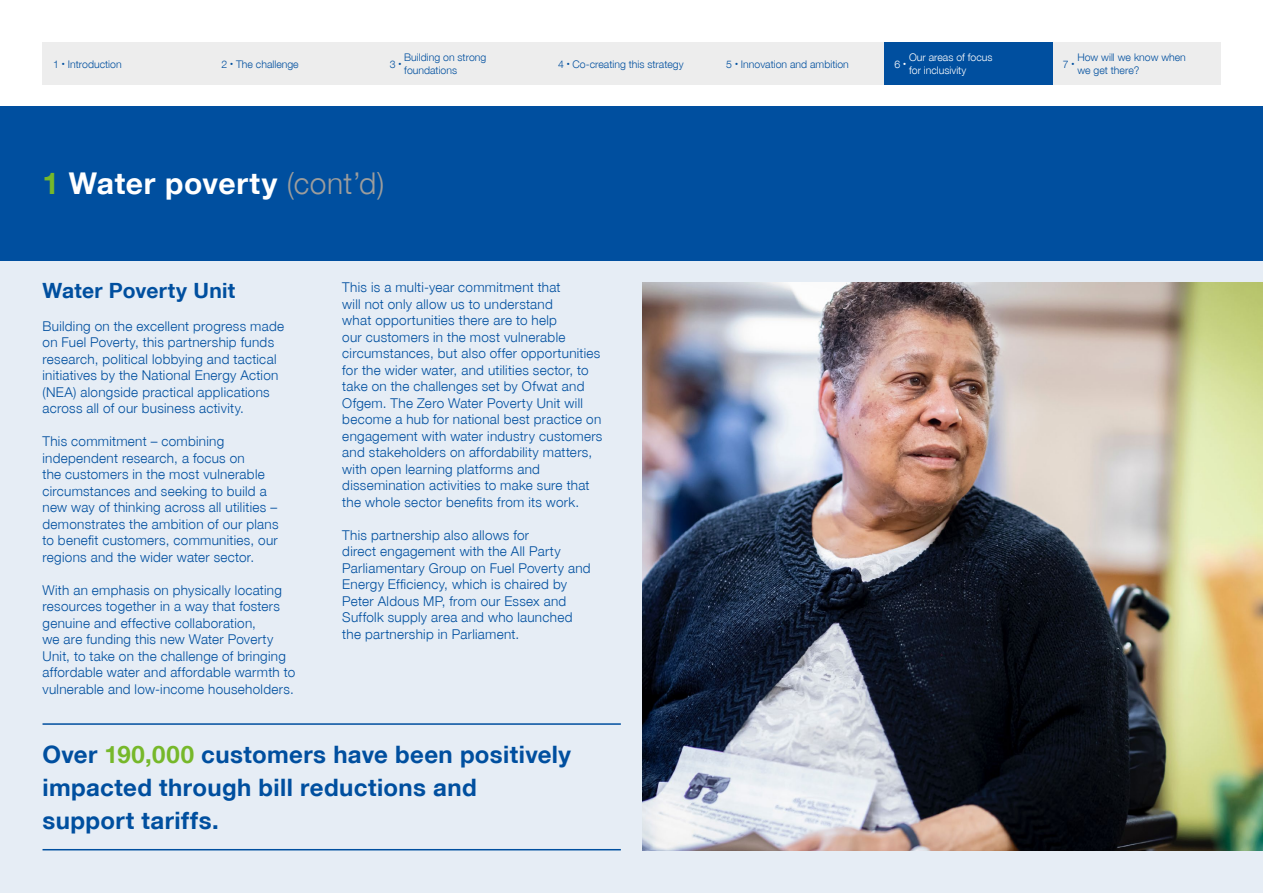
<style>
.page{position:relative;width:1263px;height:893px;background:#fff}
.page>*{position:absolute;margin:0;border:0;box-sizing:border-box;transform-origin:0 0}
.t1{font:30px "Helvetica Neue Bold WHAM";letter-spacing:.025em;color:#fff}
.t2{font:24px/33px "Helvetica Neue Bold WHAM";letter-spacing:.015em;color:#004f9f}
.t3{font:21px "Helvetica Neue Bold WHAM";letter-spacing:.015em;color:#004f9f}
.t4{font:13.5px/16.5px "Helvetica Neue Light WHAM";letter-spacing:.02em;color:#004f9f}
.t5{font:10.5px/12.6px "Helvetica Neue Light WHAM";color:#004f9f}
.t6{font:10.5px/12.6px "Helvetica Neue Light WHAM";color:#fff}
.s1{font-family:"Helvetica Neue Ultra Light WHAM";font-size:6px}
.s2{color:#76b82a}
.s3{font-family:"Helvetica Neue Light WHAM";color:#9d9d9c}
</style>
<div class="page">
<div style="left:379px;top:43px;width:168px;height:42px;background:#ededed"></div>
<div style="left:716px;top:43px;width:168px;height:42px;background:#ededed"></div>
<div style="left:547px;top:43px;width:169px;height:42px;background:#ededed"></div>
<div style="left:211px;top:43px;width:168px;height:42px;background:#ededed"></div>
<div style="left:43px;top:43px;width:168px;height:42px;background:#ededed"></div>
<div style="left:1052px;top:43px;width:168px;height:42px;background:#ededed"></div>
<div style="left:884px;top:43px;width:168px;height:42px;background:#004f9f"></div>
<div style="left:0;top:227px;width:1263px;height:666px;background:#e6edf5"></div>
<img style="left:642px;top:283px;width:621px;height:567px">
<div style="left:0;top:106px;width:1263px;height:155px;background:#004f9f"></div>
<hr style="left:43px;top:849px;width:578px;height:1px;background:#004f9f">
<hr style="left:43px;top:723px;width:578px;height:2px;background:#004f9f">
<p class="t5" style="left:53px;top:57px;width:70px">1 <span class="s1">•</span> Introduction</p>
<p class="t5" style="left:221px;top:57px;width:79px">2 <span class="s1">•</span> The challenge</p>
<p class="t5" style="left:558px;top:57px;width:127px">4 <span class="s1">•</span> Co-creating this strategy</p>
<p class="t5" style="left:726px;top:57px;width:124px">5 <span class="s1">•</span> Innovation and ambition</p>
<p class="t6" style="left:909px;top:51px;width:85px">Our areas of focus for inclusivity</p>
<p class="t5" style="left:404px;top:51px;width:84px">Building on strong foundations</p>
<p class="t6" style="left:894px;top:57px;width:13px">6 <span class="s1">•</span></p>
<p class="t5" style="left:1077px;top:51px;width:110px">How will we know when we get there?</p>
<p class="t5" style="left:390px;top:57px;width:13px">3 <span class="s1">•</span></p>
<p class="t5" style="left:1063px;top:57px;width:13px">7 <span class="s1">•</span></p>
<h1 class="t1" style="left:43px;top:165px;width:343px"><span class="s2">1</span> Water poverty <span class="s3">(cont’d)</span></h1>
<h3 class="t3" style="left:43px;top:277px;width:194px">Water Poverty Unit</h3>
<p class="t4" style="left:43px;top:317px;width:243px">Building on the excellent progress made on Fuel Poverty, this partnership funds research, political lobbying and tactical initiatives by the National Energy Action (NEA) alongside practical applications across all of our business activity.</p>
<p class="t4" style="left:43px;top:433px;width:237px">This commitment – combining independent research, a focus on<br>the customers in the most vulnerable circumstances and seeking to build a new way of thinking across all utilities – demonstrates the ambition of our plans to benefit customers, communities, our regions and the wider water sector.</p>
<p class="t4" style="left:43px;top:581px;width:254px">With an emphasis on physically locating resources together in a way that fosters genuine and effective collaboration,<br>we are funding this new Water Poverty Unit, to take on the challenge of bringing affordable water and affordable warmth to vulnerable and low-income householders.</p>
<p class="t4" style="left:342px;top:279px;width:262px">This is a multi-year commitment that<br>will not only allow us to understand<br>what opportunities there are to help<br>our customers in the most vulnerable circumstances, but also offer opportunities for the wider water, and utilities sector, to take on the challenges set by Ofwat and Ofgem. The Zero Water Poverty Unit will become a hub for national best practice on engagement with water industry customers and stakeholders on affordability matters, with open learning platforms and dissemination activities to make sure that the whole sector benefits from its work.</p>
<p class="t4" style="left:342px;top:526px;width:250px">This partnership also allows for<br>direct engagement with the All Party Parliamentary Group on Fuel Poverty and Energy Efficiency, which is chaired by Peter Aldous MP, from our Essex and Suffolk supply area and who launched the partnership in Parliament.</p>
<h2 class="t2" style="left:43px;top:738px;width:530px">Over <span class="s2">190,000</span> customers have been positively impacted through bill reductions and support tariffs.</h2>
</div>
